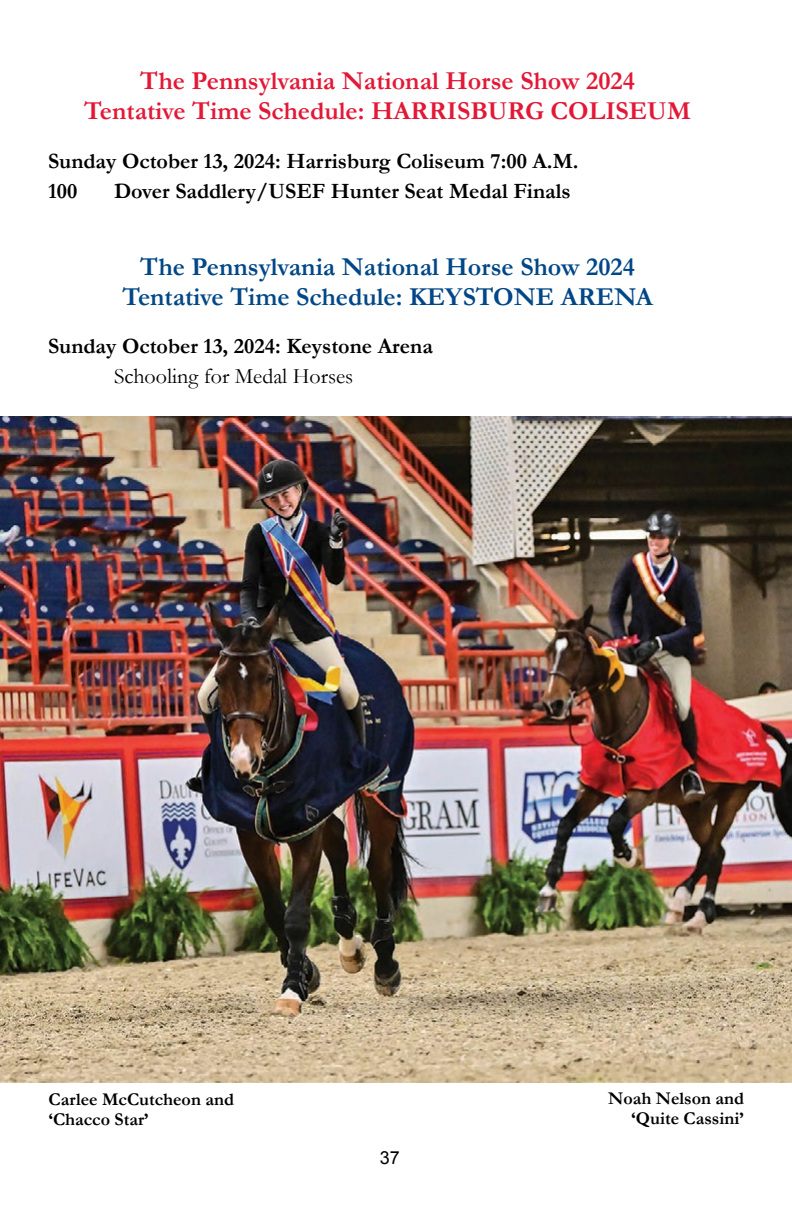
<style>
.page{position:relative;width:792px;height:1224px;background:#fff}
.page>*{position:absolute;margin:0;border:0;box-sizing:border-box;transform-origin:0 0}
.t1{font:700 26px/30px "Garamond";color:#e31837;text-align:center}
.t2{font:700 26px/30px "Garamond";color:#004787;text-align:center}
.t3{font:700 22px/30px "Garamond";color:#000}
.t4{font:22px "Garamond";color:#000}
.t5{font:700 18px/20px "Garamond";color:#000}
.t6{font:18px "Arial";color:#000}
</style>
<div class="page">
<img style="left:0;top:417px;width:792px;height:666px">
<p class="t1" style="left:84px;top:65px;width:608px">The Pennsylvania National Horse Show 2024<br>Tentative Time Schedule: HARRISBURG COLISEUM</p>
<p class="t3" style="left:48px;top:146px;width:532px">Sunday October 13, 2024: Harrisburg Coliseum 7:00 A.M.<br>100</p>
<p class="t3" style="left:114px;top:176px;width:458px">Dover Saddlery/USEF Hunter Seat Medal Finals</p>
<p class="t2" style="left:122px;top:251px;width:532px">The Pennsylvania National Horse Show 2024<br>Tentative Time Schedule: KEYSTONE ARENA</p>
<p class="t3" style="left:48px;top:330px;width:386px">Sunday October 13, 2024: Keystone Arena</p>
<p class="t4" style="left:114px;top:363px;width:241px">Schooling for Medal Horses</p>
<p class="t5" style="left:49px;top:1089px;width:187px">Carlee McCutcheon and ‘Chacco Star’</p>
<p class="t5" style="left:608px;top:1088px;width:137px;text-align:right">Noah Nelson and ‘Quite Cassini’</p>
<p class="t6" style="left:380px;top:1146px;width:22px">37</p>
</div>
